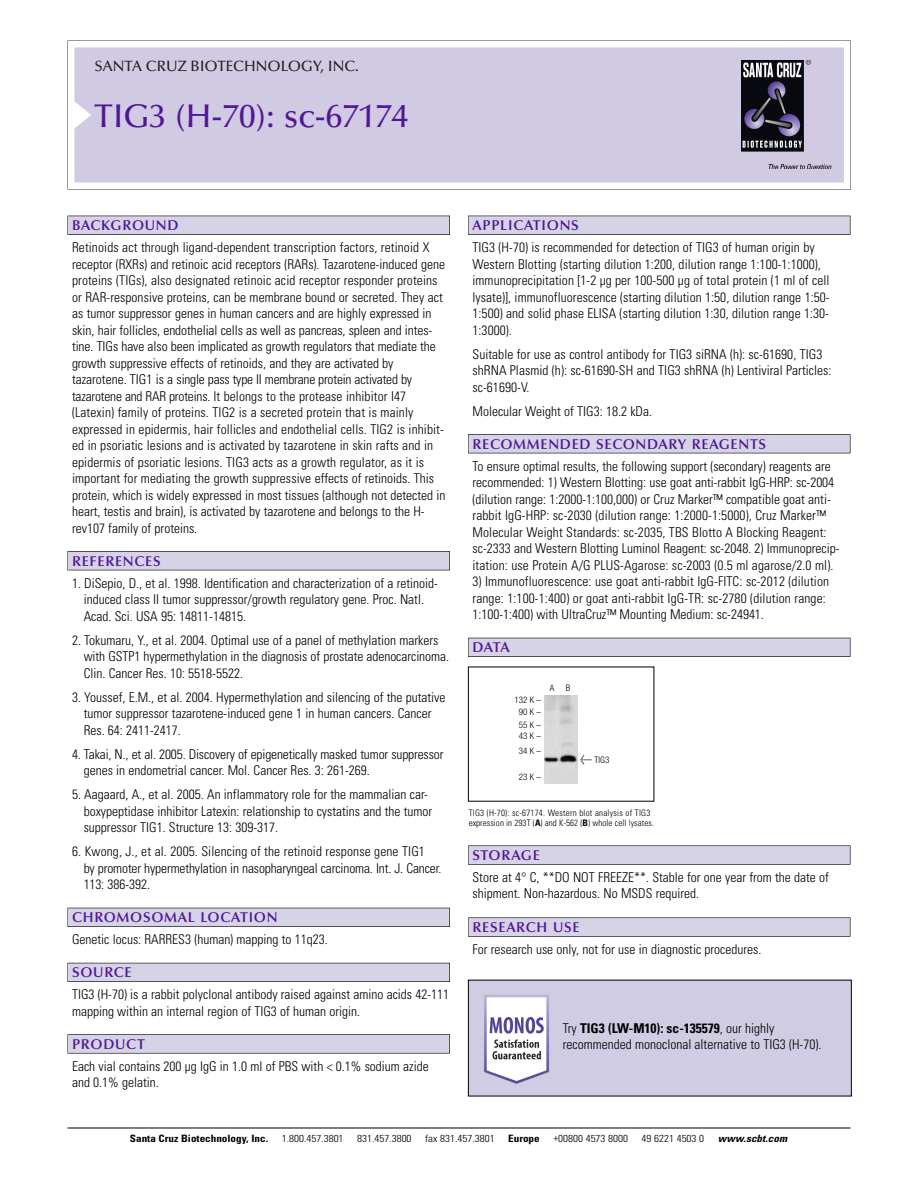
<style>
.page{position:relative;width:918px;height:1188px;background:#fff}
.page>*{position:absolute;margin:0;border:0;box-sizing:border-box;transform-origin:0 0}
.t1{font:500 33px "Optima";color:#511695}
.t2{font:500 15px "Optima";color:#231f20}
.t3{font:600 14.25px "Optima";letter-spacing:.05em;color:#511695}
.t4{font:300 condensed 13.5px/16.5px "Univers";color:#000}
.t5{font:300 condensed 10.2px "Univers";color:#000;scale:1.1 1}
.t6{font:700 condensed 10.2px "Univers";color:#000;scale:1.1 1}
.t7{font:italic 700 condensed 10.2px "Univers";letter-spacing:.005em;color:#000;scale:1.1 1}
.t8{font:300 condensed 9px/10.5px "Univers";letter-spacing:.005em;color:#000}
.t9{font:300 condensed 9px/12.3px "Helvetica Neue";letter-spacing:.005em;color:#000;text-align:center}
.s1{font-family:"Meta Plus";font-weight:400;font-stretch:normal;font-size:10.5px}
.s2{font-weight:700}
</style>
<div class="page">
<svg style="left:68px;top:40px;width:783px;height:149px"></svg>
<div style="left:74px;top:47px;width:770px;height:135px;background:#d1cae3"></div>
<img style="left:741px;top:60px;width:90px;height:108px">
<div style="left:68px;top:216px;width:382px;height:19px;background:#525155"></div>
<div style="left:68px;top:216px;width:381px;height:18px;background:#d7d3e7"></div>
<div style="left:68px;top:551px;width:382px;height:19px;background:#525155"></div>
<div style="left:68px;top:552px;width:381px;height:18px;background:#d7d3e7"></div>
<div style="left:68px;top:908px;width:382px;height:19px;background:#525158"></div>
<div style="left:68px;top:908px;width:381px;height:18px;background:#d7d3e7"></div>
<div style="left:68px;top:963px;width:382px;height:19px;background:#54535a"></div>
<div style="left:68px;top:963px;width:381px;height:18px;background:#d7d3e7"></div>
<svg style="left:68px;top:1034px;width:382px;height:20px"></svg>
<div style="left:68px;top:1035px;width:381px;height:18px;background:#d7d3e7"></div>
<div style="left:468px;top:216px;width:382px;height:19px;background:#525155"></div>
<div style="left:468px;top:216px;width:382px;height:18px;background:#d7d3e7"></div>
<div style="left:468px;top:434px;width:382px;height:19px;background:#525155"></div>
<div style="left:468px;top:435px;width:382px;height:18px;background:#d7d3e7"></div>
<div style="left:468px;top:638px;width:382px;height:19px;background:#525158"></div>
<div style="left:468px;top:638px;width:382px;height:18px;background:#d7d3e7"></div>
<svg style="left:468px;top:845px;width:382px;height:20px"></svg>
<div style="left:468px;top:846px;width:382px;height:18px;background:#d7d3e7"></div>
<svg style="left:468px;top:917px;width:382px;height:20px"></svg>
<div style="left:468px;top:918px;width:382px;height:18px;background:#d7d3e7"></div>
<hr style="left:68px;top:1128px;width:782px;height:1px;background:#000">
<img style="left:544px;top:696px;width:33px;height:88px">
<img style="left:470px;top:982px;width:380px;height:112px">
<p class="t2" style="left:94px;top:61px;width:266px">SANTA CRUZ BIOTECHNOLOGY, INC.</p>
<h1 class="t1" style="left:94px;top:103px;width:315px">TIG3 (H-70): sc-67174</h1>
<p class="t3" style="left:72px;top:219px;width:108px">BACKGROUND</p>
<p class="t4" style="left:72px;top:240px;width:375px">Retinoids act through ligand-dependent transcription factors, retinoid X receptor (RXRs) and retinoic acid receptors (RARs). Tazarotene-induced gene proteins (TIGs), also designated retinoic acid receptor responder proteins or RAR-responsive proteins, can be membrane bound or secreted. They act as tumor suppressor genes in human cancers and are highly expressed in skin, hair follicles, endothelial cells as well as pancreas, spleen and intes&shy;tine. TIGs have also been implicated as growth regulators that mediate the growth suppressive effects of retinoids, and they are activated by tazarotene. TIG1 is a single pass type II membrane protein activated by tazarotene and RAR proteins. It belongs to the protease inhibitor I47 (Latexin) family of proteins. TIG2 is a secreted protein that is mainly expressed in epidermis, hair follicles and endothelial cells. TIG2 is inhibit&shy;ed in psoriatic lesions and is activated by tazarotene in skin rafts and in epidermis of psoriatic lesions. TIG3 acts as a growth regulator, as it is important for mediating the growth suppressive effects of retinoids. This protein, which is widely expressed in most tissues (although not detected in heart, testis and brain), is activated by tazarotene and belongs to the H&shy;rev107 family of proteins.</p>
<p class="t3" style="left:72px;top:555px;width:90px">REFERENCES</p>
<p class="t4" style="left:84px;top:576px;width:356px;text-indent:-12px">1. DiSepio, D., et al. 1998. Identification and characterization of a retinoid&shy;induced class II tumor suppressor/growth regulatory gene. Proc. Natl.<br>Acad. Sci. USA 95: 14811-14815.</p>
<p class="t4" style="left:84px;top:633px;width:367px;text-indent:-12px">2. Tokumaru, Y., et al. 2004. Optimal use of a panel of methylation markers with GSTP1 hypermethylation in the diagnosis of prostate adenocarcinoma.<br>Clin. Cancer Res. 10: 5518-5522.</p>
<p class="t4" style="left:84px;top:690px;width:363px;text-indent:-12px">3. Youssef, E.M., et al. 2004. Hypermethylation and silencing of the putative tumor suppressor tazarotene-induced gene 1 in human cancers. Cancer<br>Res. 64: 2411-2417.</p>
<p class="t4" style="left:84px;top:747px;width:361px;text-indent:-12px">4. Takai, N., et al. 2005. Discovery of epigenetically masked tumor suppressor genes in endometrial cancer. Mol. Cancer Res. 3: 261-269.</p>
<p class="t4" style="left:84px;top:787px;width:350px;text-indent:-12px">5. Aagaard, A., et al. 2005. An inflammatory role for the mammalian car&shy;boxypeptidase inhibitor Latexin: relationship to cystatins and the tumor suppressor TIG1. Structure 13: 309-317.</p>
<p class="t4" style="left:84px;top:844px;width:359px;text-indent:-12px">6. Kwong, J., et al. 2005. Silencing of the retinoid response gene TIG1<br>by promoter hypermethylation in nasopharyngeal carcinoma. Int. J. Cancer.<br>113: 386-392.</p>
<p class="t3" style="left:72px;top:912px;width:207px">CHROMOSOMAL LOCATION</p>
<p class="t4" style="left:72px;top:932px;width:257px">Genetic locus: RARRES3 (human) mapping to 11q23.</p>
<p class="t3" style="left:72px;top:967px;width:61px">SOURCE</p>
<p class="t4" style="left:72px;top:987px;width:379px">TIG3 (H-70) is a rabbit polyclonal antibody raised against amino acids 42-111 mapping within an internal region of TIG3 of human origin.</p>
<p class="t3" style="left:72px;top:1038px;width:74px">PRODUCT</p>
<p class="t4" style="left:72px;top:1059px;width:358px">Each vial contains 200 µg IgG in 1.0 ml of PBS with &lt; 0.1% sodium azide and 0.1% gelatin.</p>
<p class="t3" style="left:473px;top:219px;width:108px">APPLICATIONS</p>
<p class="t4" style="left:473px;top:240px;width:359px">TIG3 (H-70) is recommended for detection of TIG3 of human origin by Western Blotting (starting dilution 1:200, dilution range 1:100-1:1000), immunoprecipitation [1-2 µg per 100-500 µg of total protein (1 ml of cell lysate)], immunofluorescence (starting dilution 1:50, dilution range 1:50- 1:500) and solid phase ELISA (starting dilution 1:30, dilution range 1:30- 1:3000).</p>
<p class="t4" style="left:473px;top:347px;width:361px">Suitable for use as control antibody for TIG3 siRNA (h): sc-61690, TIG3 shRNA Plasmid (h): sc-61690-SH and TIG3 shRNA (h) Lentiviral Particles: sc-61690-V.</p>
<p class="t4" style="left:473px;top:404px;width:181px">Molecular Weight of TIG3: 18.2 kDa.</p>
<p class="t3" style="left:473px;top:438px;width:295px">RECOMMENDED SECONDARY REAGENTS</p>
<p class="t4" style="left:473px;top:459px;width:369px">To ensure optimal results, the following support (secondary) reagents are recommended: 1) Western Blotting: use goat anti-rabbit IgG-HRP: sc-2004 (dilution range: 1:2000-1:100,000) or Cruz Marker™ compatible goat anti&shy;rabbit IgG-HRP: sc-2030 (dilution range: 1:2000-1:5000), Cruz Marker™ Molecular Weight Standards: sc-2035, TBS Blotto A Blocking Reagent: sc-2333 and Western Blotting Luminol Reagent: sc-2048. 2) Immunoprecip&shy;itation: use Protein A/G PLUS-Agarose: sc-2003 (0.5 ml agarose/2.0 ml).</p>
<p class="t4" style="left:473px;top:574px;width:358px">3) Immunofluorescence: use goat anti-rabbit IgG-FITC: sc-2012 (dilution range: 1:100-1:400) or goat anti-rabbit IgG-TR: sc-2780 (dilution range:<br>1:100-1:400) with UltraCruz™ Mounting Medium: sc-24941.</p>
<p class="t3" style="left:473px;top:642px;width:39px">DATA</p>
<p class="t9" style="left:515px;top:695px;width:28px">132 K –<br>90K–<br>55K–</p>
<p class="t9" style="left:519px;top:729px;width:24px;line-height:15px;text-align:left">43K–<br>34K–</p>
<p class="t9" style="left:519px;top:772px;width:24px">23K–</p>
<p class="t9" style="left:550px;top:683px;width:6px">A</p>
<p class="t9" style="left:566px;top:683px;width:6px">B</p>
<p class="t9" style="left:580px;top:754px;width:31px"><span class="s1">&lt;</span> TIG3</p>
<p class="t8" style="left:469px;top:808px;width:187px">TIG3 (H-70): sc-67174. Western blot analysis of TIG3 expression in 293T (<span class="s2">A</span>) and K-562 (<span class="s2">B</span>) whole cell lysates.</p>
<p class="t3" style="left:473px;top:849px;width:69px">STORAGE</p>
<p class="t4" style="left:473px;top:870px;width:358px">Store at 4° C, **DO NOT FREEZE**. Stable for one year from the date of shipment. Non-hazardous. No MSDS required.</p>
<p class="t3" style="left:473px;top:921px;width:109px">RESEARCH USE</p>
<p class="t4" style="left:473px;top:942px;width:290px">For research use only, not for use in diagnostic procedures.</p>
<p class="t4" style="left:563px;top:1021px;width:260px">Try <span class="s2">TIG3 (LW-M10): sc-135579</span>, our highly recommended monoclonal alternative to TIG3 (H-70).</p>
<p class="t6" style="left:130px;top:1135px;width:127px">Santa Cruz Biotechnology, Inc.</p>
<p class="t5" style="left:282px;top:1135px;width:58px">1.800.457.3801</p>
<p class="t5" style="left:357px;top:1135px;width:51px">831.457.3800</p>
<p class="t5" style="left:425px;top:1135px;width:65px">fax 831.457.3801</p>
<p class="t6" style="left:508px;top:1135px;width:30px">Europe</p>
<p class="t5" style="left:553px;top:1135px;width:69px">+00800 4573 8000</p>
<p class="t5" style="left:642px;top:1135px;width:58px">49 6221 4503 0</p>
<p class="t7" style="left:718px;top:1135px;width:64px">www.scbt.com</p>
</div>
